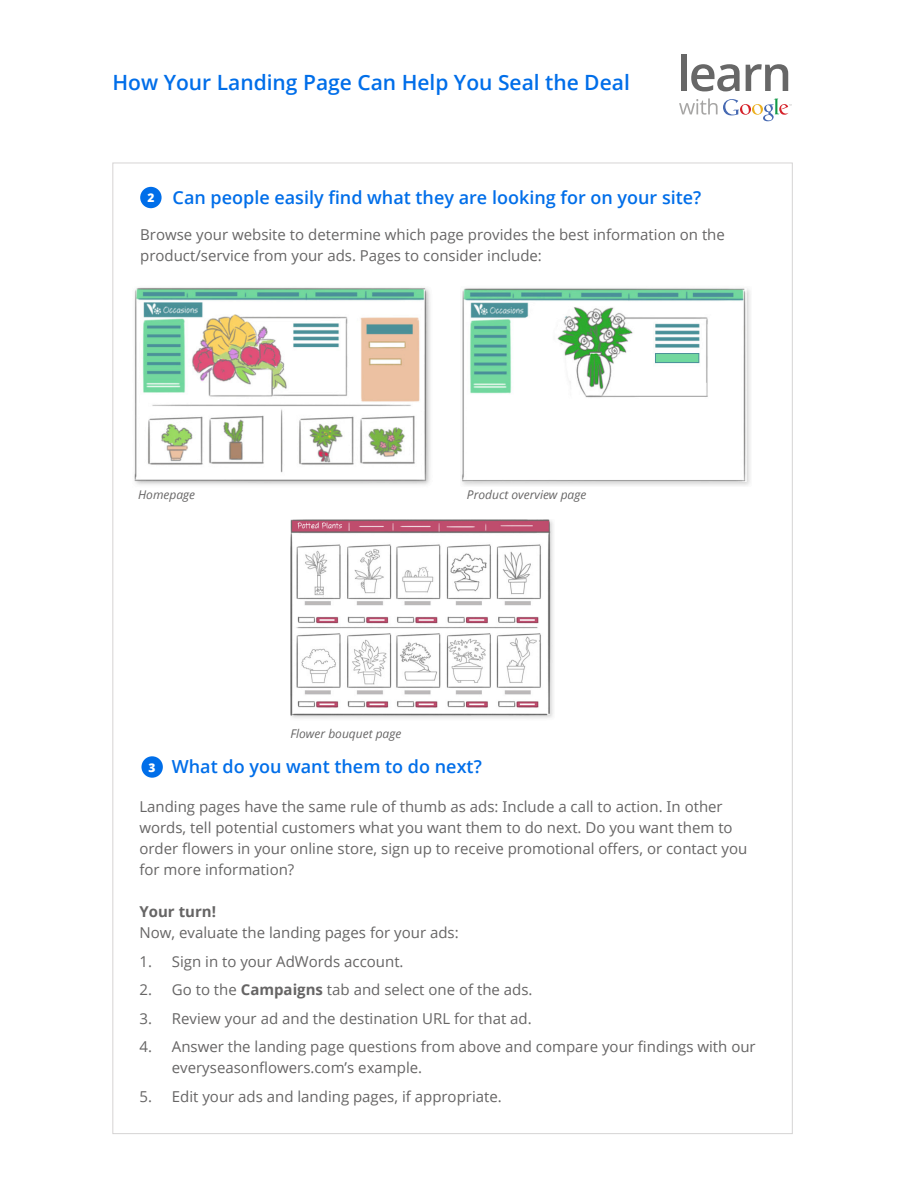
<style>
.page{position:relative;width:918px;height:1188px;background:#fff}
.page>*{position:absolute;margin:0;border:0;box-sizing:border-box;transform-origin:0 0}
.t1{font:600 21px "Open Sans";color:#006ee9}
.subtitle{font:600 18px "Open Sans";color:#006ee9}
.frame_text{font:15px/21px "Open Sans";color:#666565}
.numbers{font:15px/21px "Open Sans";color:#666565}
.frame_text-2{font:700 15px "Open Sans";color:#666565}
.instructions{font:italic 12px "Open Sans";color:#666565}
.t2{font:800 12px "Open Sans";color:#fff}
.s1{font-weight:700}
</style>
<div class="page">
<svg style="left:679px;top:98px;width:113px;height:23px"></svg>
<div style="left:681px;top:54px;width:5px;height:37px;background:#676767"></div>
<svg style="left:691px;top:64px;width:49px;height:27px"></svg>
<svg style="left:746px;top:64px;width:42px;height:27px"></svg>
<img style="left:461px;top:288px;width:290px;height:198px">
<img style="left:291px;top:519px;width:262px;height:200px">
<div style="left:141px;top:756px;width:22px;height:22px;background:#006ee9;border-radius:50%"></div>
<img style="left:134px;top:287px;width:296px;height:198px">
<div style="left:140px;top:187px;width:22px;height:21px;background:#006ee9;border-radius:50%"></div>
<h1 class="t1" style="left:112px;top:68px;width:519px">How Your Landing Page Can Help You Seal the Deal</h1>
<p class="subtitle" style="left:173px;top:185px;width:530px">Can people easily find what they are looking for on your site?</p>
<p class="frame_text" style="left:140px;top:224px;width:586px">Browse your website to determine which page provides the best information on the product/service from your ads. Pages to consider include:</p>
<p class="t2" style="left:147px;top:189px;width:9px">2</p>
<p class="instructions" style="left:138px;top:486px;width:58px">Homepage</p>
<p class="instructions" style="left:467px;top:486px;width:121px">Product overview page</p>
<p class="instructions" style="left:291px;top:725px;width:112px">Flower bouquet page</p>
<p class="subtitle" style="left:172px;top:754px;width:311px">What do you want them to do next?</p>
<p class="frame_text" style="left:139px;top:796px;width:609px">Landing pages have the same rule of thumb as ads: Include a call to action. In other words, tell potential customers what you want them to do next. Do you want them to order flowers in your online store, sign up to receive promotional offers, or contact you for more information?</p>
<p class="frame_text-2" style="left:139px;top:901px;width:78px">Your turn!</p>
<p class="frame_text" style="left:139px;top:922px;width:321px">Now, evaluate the landing pages for your ads:</p>
<p class="numbers" style="left:139px;top:950px;width:266px">1. Sign in to your AdWords account.</p>
<p class="numbers" style="left:139px;top:979px;width:395px">2. Go to the <span class="s1">Campaigns</span> tab and select one of the ads.</p>
<p class="numbers" style="left:139px;top:1007px;width:394px">3. Review your ad and the destination URL for that ad.</p>
<p class="numbers" style="left:172px;top:1036px;width:585px;text-indent:-32px">4. Answer the landing page questions from above and compare your findings with our everyseasonflowers.com’s example.</p>
<p class="numbers" style="left:139px;top:1085px;width:364px">5. Edit your ads and landing pages, if appropriate.</p>
<p class="t2" style="left:149px;top:758px;width:9px">3</p>
</div>
